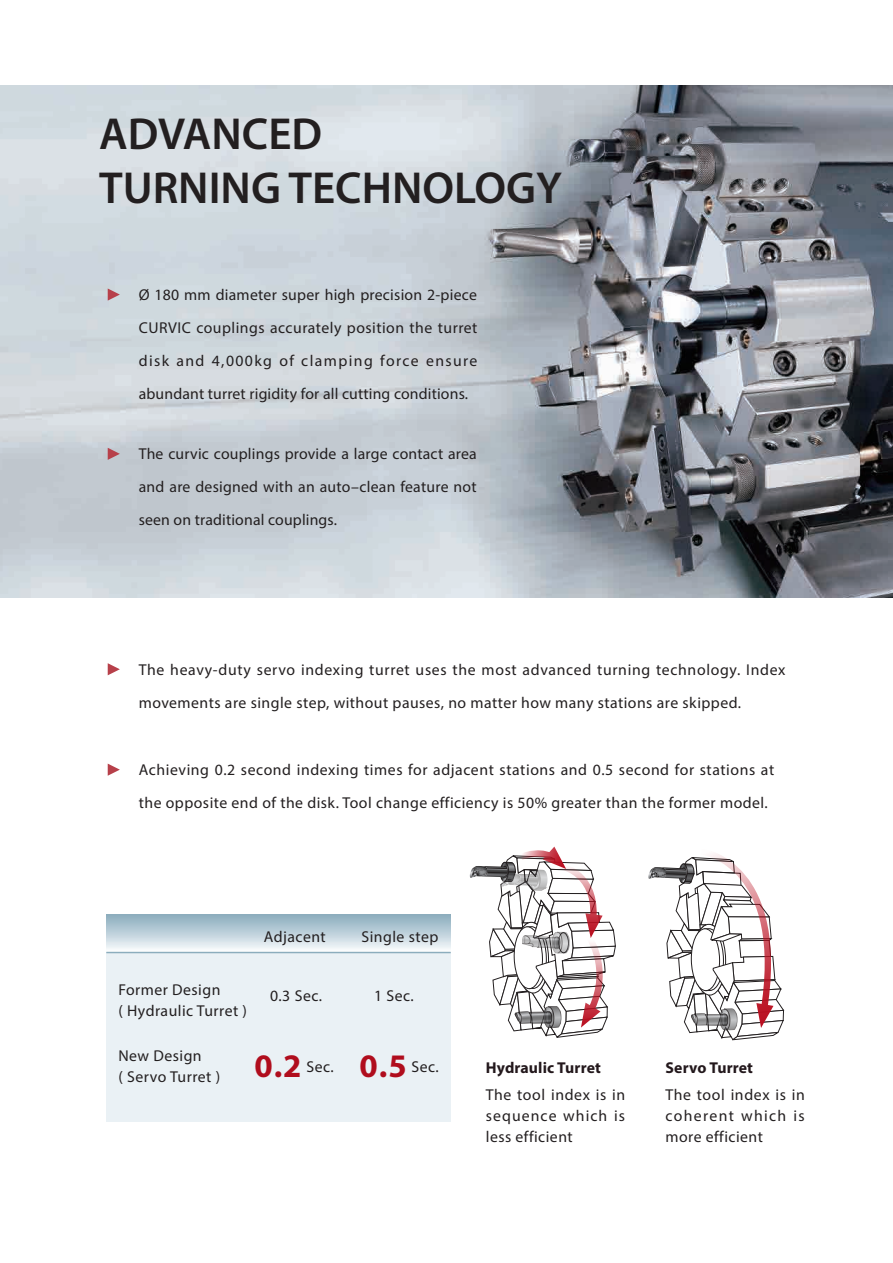
<style>
.page{position:relative;width:893px;height:1263px;background:#fff}
.page>*{position:absolute;margin:0;border:0;box-sizing:border-box;transform-origin:0 0}
.t1{font:600 45px/54px "Myriad Pro";color:#231f20}
.t2{font:15.75px/33px "Myriad Pro";letter-spacing:.03em;color:#231f20}
.t3{font:700 15.75px "Myriad Pro";letter-spacing:.01em;color:#23181c}
.s1{font-weight:700;font-size:33px;color:#b00d1d}
</style>
<div class="page">
<img style="left:0;top:85px;width:893px;height:512px">
<div style="left:106px;top:914px;width:345px;height:208px;background:#eaf1f5"></div>
<svg style="left:106px;top:914px;width:345px;height:37px"></svg>
<hr style="left:107px;top:952px;width:343px;height:1px;background:#8cadbd">
<svg style="left:469px;top:846px;width:146px;height:191px"></svg>
<svg style="left:648px;top:853px;width:136px;height:187px"></svg>
<svg style="left:108px;top:663px;width:12px;height:12px"></svg>
<svg style="left:108px;top:764px;width:12px;height:12px"></svg>
<svg style="left:108px;top:448px;width:12px;height:12px"></svg>
<svg style="left:108px;top:288px;width:12px;height:13px"></svg>
<h1 class="t1" style="left:99px;top:106px;width:464px">ADVANCED<br>TURNING TECHNOLOGY</h1>
<p class="t2" style="left:139px;top:278px;width:340px;text-align:justify">Ø 180 mm diameter super high precision 2-piece CURVIC couplings accurately position the turret disk and 4,000kg of clamping force ensure abundant turret rigidity for all cutting conditions.</p>
<p class="t2" style="left:139px;top:437px;width:340px;text-align:justify">The curvic couplings provide a large contact area and are designed with an auto–clean feature not seen on traditional couplings.</p>
<p class="t2" style="left:139px;top:653px;width:648px">The heavy-duty servo indexing turret uses the most advanced turning technology. Index movements are single step, without pauses, no matter how many stations are skipped.</p>
<p class="t2" style="left:139px;top:753px;width:637px">Achieving 0.2 second indexing times for adjacent stations and 0.5 second for stations at the opposite end of the disk. Tool change efficiency is 50% greater than the former model.</p>
<p class="t2" style="left:264px;top:920px;width:63px">Adjacent</p>
<p class="t2" style="left:118px;top:979px;width:130px;line-height:21px">Former Design<br>( Hydraulic Turret )</p>
<p class="t2" style="left:270px;top:979px;width:53px">0.3 Sec.</p>
<p class="t2" style="left:118px;top:1045px;width:103px;line-height:21px">New Design<br>( Servo Turret )</p>
<p class="t2" style="left:254px;top:1049px;width:81px"><span class="s1">0.2</span> Sec.</p>
<p class="t2" style="left:362px;top:920px;width:78px">Single step</p>
<p class="t2" style="left:374px;top:979px;width:41px">1 Sec.</p>
<p class="t2" style="left:359px;top:1049px;width:81px"><span class="s1">0.5</span> Sec.</p>
<p class="t3" style="left:486px;top:1057px;width:117px">Hydraulic Turret</p>
<p class="t2" style="left:486px;top:1084px;width:141px;line-height:21px;text-align:justify">The tool index is in sequence which is less efficient</p>
<p class="t3" style="left:665px;top:1057px;width:89px">Servo Turret</p>
<p class="t2" style="left:665px;top:1084px;width:141px;line-height:21px;text-align:justify">The tool index is in coherent which is more efficient</p>
</div>
